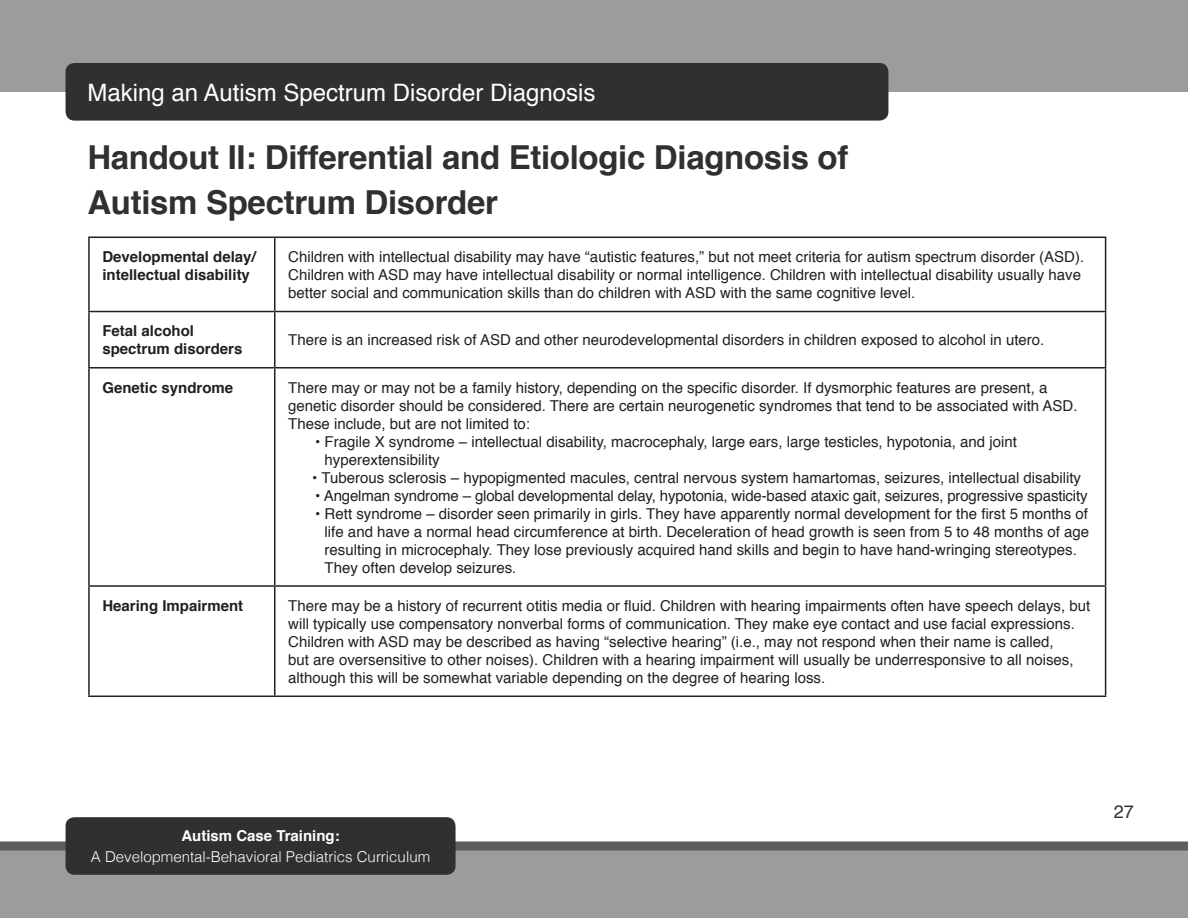
<style>
.page{position:relative;width:1188px;height:918px;background:#fff}
.page>*{position:absolute;margin:0;border:0;box-sizing:border-box;transform-origin:0 0}
.t1{font:700 33px/45.6px "Helvetica";letter-spacing:-.01em;color:#312f30}
.t2{font:24px "Helvetica";color:#fff}
.t3{font:18px "Helvetica";color:#312f30}
.t4{font:15px/18px "Helvetica";color:#231f20}
.t5{font:700 15px/18px "Helvetica";color:#231f20}
.t6{font:300 15px "Helvetica";color:#fff}
.t7{font:700 15px "Helvetica";color:#fff}
</style>
<div class="page">
<div style="left:0;top:846px;width:1188px;height:72px;background:#9e9b9b"></div>
<div style="left:0;top:842px;width:1188px;height:8px;background:#5d5d5d"></div>
<div style="left:0;top:0;width:1188px;height:92px;background:#9e9b9b"></div>
<div style="left:66px;top:63px;width:822px;height:58px;background:#312f30;border-radius:9px"></div>
<div style="left:66px;top:817px;width:390px;height:58px;background:#312f30;border-radius:9px"></div>
<hr style="left:88px;top:237px;width:187px;height:1px;background:#231f20">
<hr style="left:88px;top:238px;width:2px;height:73px;background:#231f20">
<hr style="left:275px;top:237px;width:831px;height:1px;background:#231f20">
<hr style="left:274px;top:238px;width:1px;height:73px;background:#231f20">
<hr style="left:1105px;top:238px;width:1px;height:73px;background:#231f20">
<hr style="left:88px;top:311px;width:187px;height:1px;background:#231f20">
<hr style="left:88px;top:312px;width:2px;height:55px;background:#231f20">
<hr style="left:275px;top:311px;width:831px;height:1px;background:#231f20">
<hr style="left:274px;top:312px;width:1px;height:55px;background:#231f20">
<hr style="left:1105px;top:312px;width:1px;height:55px;background:#231f20">
<hr style="left:88px;top:367px;width:187px;height:2px;background:#231f20">
<hr style="left:88px;top:369px;width:2px;height:216px;background:#231f20">
<hr style="left:275px;top:367px;width:831px;height:2px;background:#231f20">
<hr style="left:274px;top:369px;width:1px;height:216px;background:#231f20">
<hr style="left:1105px;top:369px;width:1px;height:216px;background:#231f20">
<hr style="left:88px;top:585px;width:187px;height:2px;background:#231f20">
<hr style="left:88px;top:587px;width:2px;height:109px;background:#231f20">
<hr style="left:275px;top:585px;width:831px;height:2px;background:#231f20">
<hr style="left:274px;top:587px;width:1px;height:109px;background:#231f20">
<hr style="left:1105px;top:587px;width:1px;height:109px;background:#231f20">
<hr style="left:88px;top:696px;width:187px;height:1px;background:#231f20">
<hr style="left:275px;top:696px;width:831px;height:1px;background:#231f20">
<p class="t2" style="left:87px;top:74px;width:510px">Making an Autism Spectrum Disorder Diagnosis</p>
<p class="t1" style="left:87px;top:135px;width:762px">Handout II: Differential and Etiologic Diagnosis of<br>Autism Spectrum Disorder</p>
<p class="t5" style="left:102px;top:248px;width:155px">Developmental delay/ intellectual disability</p>
<p class="t4" style="left:288px;top:248px;width:798px">Children with intellectual disability may have “autistic features,” but not meet criteria for autism spectrum disorder (ASD).<br>Children with ASD may have intellectual disability or normal intelligence. Children with intellectual disability usually have better social and communication skills than do children with ASD with the same cognitive level.</p>
<p class="t5" style="left:102px;top:322px;width:142px">Fetal alcohol spectrum disorders</p>
<p class="t4" style="left:288px;top:331px;width:758px">There is an increased risk of ASD and other neurodevelopmental disorders in children exposed to alcohol in utero.</p>
<p class="t5" style="left:102px;top:378px;width:132px">Genetic syndrome</p>
<p class="t4" style="left:288px;top:379px;width:791px">There may or may not be a family history, depending on the specific disorder. If dysmorphic features are present, a genetic disorder should be considered. There are certain neurogenetic syndromes that tend to be associated with ASD.<br>These include, but are not limited to:</p>
<p class="t4" style="left:325px;top:433px;width:694px;text-indent:-9px">• Fragile X syndrome – intellectual disability, macrocephaly, large ears, large testicles, hypotonia, and joint hyperextensibility</p>
<p class="t4" style="left:312px;top:469px;width:770px">• Tuberous sclerosis – hypopigmented macules, central nervous system hamartomas, seizures, intellectual disability</p>
<p class="t4" style="left:315px;top:487px;width:774px">• Angelman syndrome – global developmental delay, hypotonia, wide-based ataxic gait, seizures, progressive spasticity</p>
<p class="t4" style="left:325px;top:505px;width:766px;text-indent:-9px">• Rett syndrome – disorder seen primarily in girls. They have apparently normal development for the first 5 months of life and have a normal head circumference at birth. Deceleration of head growth is seen from 5 to 48 months of age resulting in microcephaly. They lose previously acquired hand skills and begin to have hand-wringing stereotypes.<br>They often develop seizures.</p>
<p class="t5" style="left:102px;top:597px;width:142px">Hearing Impairment</p>
<p class="t4" style="left:288px;top:597px;width:803px">There may be a history of recurrent otitis media or fluid. Children with hearing impairments often have speech delays, but will typically use compensatory nonverbal forms of communication. They make eye contact and use facial expressions.<br>Children with ASD may be described as having “selective hearing” (i.e., may not respond when their name is called,<br>but are oversensitive to other noises). Children with a hearing impairment will usually be underresponsive to all noises, although this will be somewhat variable depending on the degree of hearing loss.</p>
<p class="t7" style="left:181px;top:824px;width:160px">Autism Case Training:</p>
<p class="t6" style="left:91px;top:845px;width:341px">A Developmental-Behavioral Pediatrics Curriculum</p>
<p class="t3" style="left:1114px;top:798px;width:22px">27</p>
</div>
